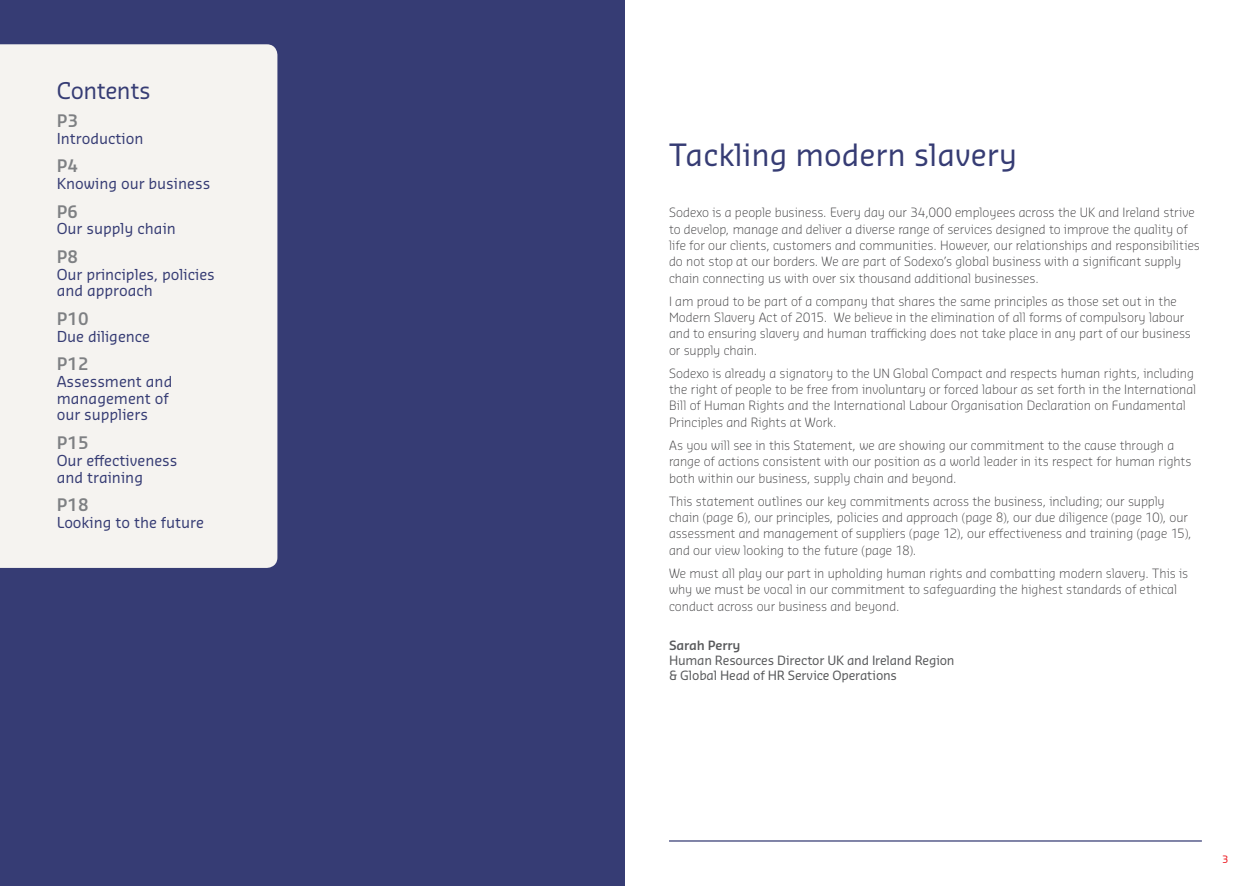
<style>
.page{position:relative;width:1248px;height:886px;background:#fff}
.page>*{position:absolute;margin:0;border:0;box-sizing:border-box;transform-origin:0 0}
.t1{font:30px "Sansa Pro";color:#363c74}
.t2{font:22.5px "Sansa Pro";letter-spacing:-.02em;color:#363c74}
.t3{font:600 16.88px "Sansa Pro";color:#7e8083}
.t4{font:14.75px/16.9px "Sansa Pro";color:#363c74}
.t5{font:300 12.5px/16.2px "Sansa Pro";color:#414042}
.t6{font:12.5px/15px "Sansa Pro";letter-spacing:-.015em;color:#58595b}
.t7{font:600 12.5px "Sansa Pro";letter-spacing:-.015em;color:#58595b}
.t8{font:10px "Sansa Pro";color:#ed1d24}
</style>
<div class="page">
<hr style="left:669px;top:840px;width:532px;height:1px;background:#363c74">
<div style="left:0;top:0;width:624px;height:886px;background:#363c74"></div>
<div style="left:0;top:44px;width:277px;height:524px;background:#f5f3f0"></div>
<h2 class="t2" style="left:57px;top:76px;width:95px">Contents</h2>
<h3 class="t3" style="left:57px;top:110px;width:23px">P3</h3>
<p class="t4" style="left:57px;top:130px;width:88px">Introduction</p>
<h3 class="t3" style="left:57px;top:155px;width:23px">P4</h3>
<p class="t4" style="left:57px;top:175px;width:155px">Knowing our business</p>
<h3 class="t3" style="left:57px;top:200px;width:23px">P6</h3>
<p class="t4" style="left:57px;top:220px;width:121px">Our supply chain</p>
<h3 class="t3" style="left:57px;top:245px;width:23px">P8</h3>
<p class="t4" style="left:57px;top:265px;width:160px">Our principles, policies and approach</p>
<h3 class="t3" style="left:57px;top:307px;width:33px">P10</h3>
<p class="t4" style="left:57px;top:327px;width:95px">Due diligence</p>
<h3 class="t3" style="left:57px;top:352px;width:33px">P12</h3>
<p class="t4" style="left:57px;top:372px;width:117px">Assessment and management of our suppliers</p>
<h3 class="t3" style="left:57px;top:431px;width:33px">P15</h3>
<p class="t4" style="left:57px;top:451px;width:122px">Our effectiveness and training</p>
<h3 class="t3" style="left:57px;top:493px;width:33px">P18</h3>
<p class="t4" style="left:57px;top:513px;width:149px">Looking to the future</p>
<h1 class="t1" style="left:669px;top:135px;width:349px">Tackling modern slavery</h1>
<p class="t5" style="left:669px;top:204px;width:532px">Sodexo is a people business. Every day our 34,000 employees across the UK and Ireland strive to develop, manage and deliver a diverse range of services designed to improve the quality of life for our clients, customers and communities. However, our relationships and responsibilities do not stop at our borders. We are part of Sodexo’s global business with a significant supply chain connecting us with over six thousand additional businesses.</p>
<p class="t5" style="left:669px;top:293px;width:523px">I am proud to be part of a company that shares the same principles as those set out in the Modern Slavery Act of 2015. We believe in the elimination of all forms of compulsory labour and to ensuring slavery and human trafficking does not take place in any part of our business or supply chain.</p>
<p class="t5" style="left:669px;top:365px;width:528px">Sodexo is already a signatory to the UN Global Compact and respects human rights, including the right of people to be free from involuntary or forced labour as set forth in the International Bill of Human Rights and the International Labour Organisation Declaration on Fundamental Principles and Rights at Work.</p>
<p class="t5" style="left:669px;top:437px;width:524px">As you will see in this Statement, we are showing our commitment to the cause through a range of actions consistent with our position as a world leader in its respect for human rights both within our business, supply chain and beyond.</p>
<p class="t5" style="left:669px;top:493px;width:524px">This statement outlines our key commitments across the business, including; our supply chain (page 6), our principles, policies and approach (page 8), our due diligence (page 10), our assessment and management of suppliers (page 12), our effectiveness and training (page 15), and our view looking to the future (page 18).</p>
<p class="t5" style="left:669px;top:565px;width:520px">We must all play our part in upholding human rights and combatting modern slavery. This is why we must be vocal in our commitment to safeguarding the highest standards of ethical conduct across our business and beyond.</p>
<p class="t7" style="left:669px;top:637px;width:73px">Sarah Perry</p>
<p class="t6" style="left:669px;top:652px;width:287px">Human Resources Director UK and Ireland Region &amp; Global Head of HR Service Operations</p>
<p class="t8" style="left:1221px;top:853px;width:8px">3</p>
</div>
